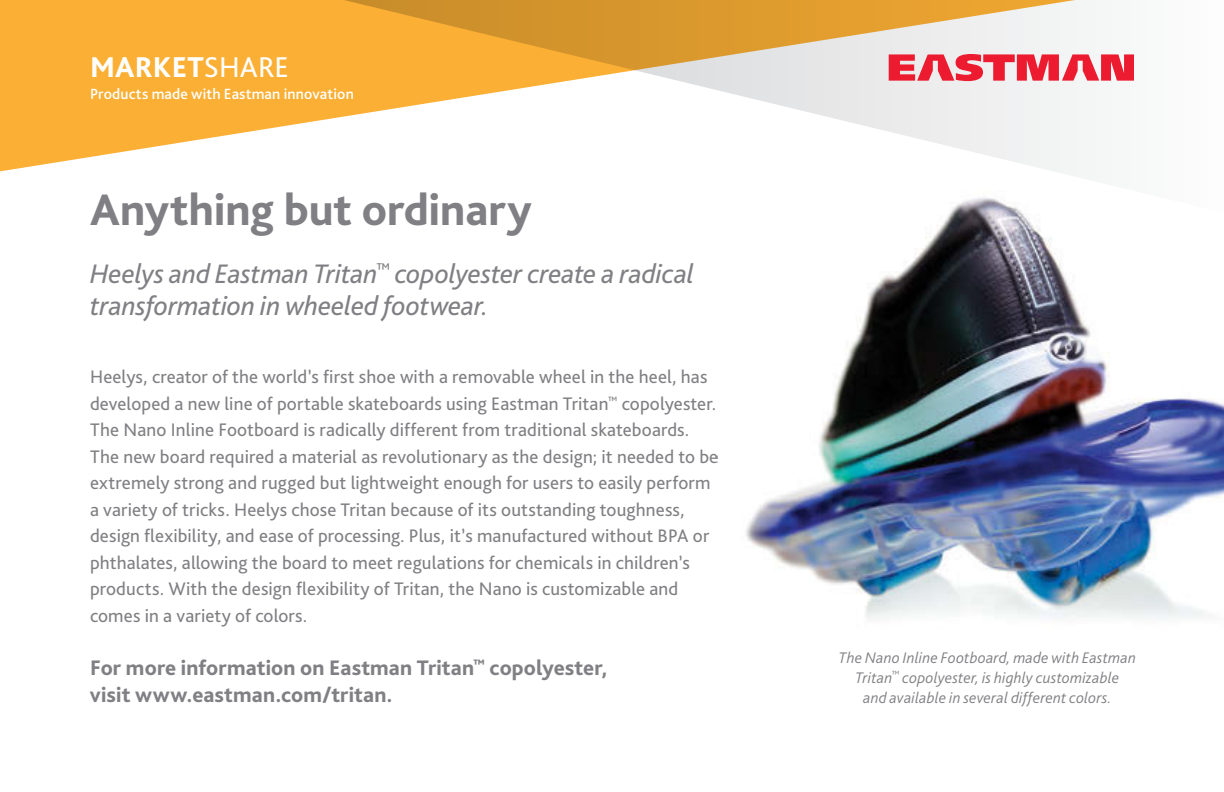
<style>
.page{position:relative;width:1224px;height:792px;background:#fff}
.page>*{position:absolute;margin:0;border:0;box-sizing:border-box;transform-origin:0 0}
.t1{font:800 46px "Bliss Pro";color:#807f83}
.t2{font:800 30px "Bliss Pro";letter-spacing:.01em;color:#fff}
.sub_title{font:italic 28px/32px "Bliss Pro";letter-spacing:-.005em;color:#807f83}
.Call_to_Action{font:800 22px/26.6px "Bliss Pro";letter-spacing:.005em;color:#807f83}
.body_copy__para_befo{font:19px/26.6px "Bliss Pro";letter-spacing:.005em;color:#807f83}
.captions{font:italic 300 16px/20px "Bliss Pro";letter-spacing:.015em;color:#807f83;text-align:center}
.contents_basis{font:500 15.6px "Bliss Pro";letter-spacing:.01em;color:#fff}
.s1{font-weight:400}
</style>
<div class="page">
<svg style="left:0;top:0;width:271px;height:171px;background:#fbb84d"></svg>
<svg style="left:271px;top:0;width:824px;height:181px"></svg>
<svg style="left:889px;top:54px;width:245px;height:27px"></svg>
<img style="left:746px;top:197px;width:478px;height:423px">
<p class="t2" style="left:90px;top:48px;width:200px">MARKET<span class="s1">SHARE</span></p>
<p class="contents_basis" style="left:90px;top:84px;width:265px">Products made with Eastman innovation</p>
<p class="t1" style="left:90px;top:181px;width:443px">Anything but ordinary</p>
<p class="sub_title" style="left:90px;top:257px;width:606px">Heelys and Eastman Tritan<sup>™</sup> copolyester create a radical transformation in wheeled footwear.</p>
<p class="body_copy__para_befo" style="left:90px;top:363px;width:630px">Heelys, creator of the world’s first shoe with a removable wheel in the heel, has developed a new line of portable skateboards using Eastman Tritan<sup>™</sup> copolyester.<br>The Nano Inline Footboard is radically different from traditional skateboards.<br>The new board required a material as revolutionary as the design; it needed to be extremely strong and rugged but lightweight enough for users to easily perform a variety of tricks. Heelys chose Tritan because of its outstanding toughness, design flexibility, and ease of processing. Plus, it’s manufactured without BPA or phthalates, allowing the board to meet regulations for chemicals in children’s products. With the design flexibility of Tritan, the Nano is customizable and comes in a variety of colors.</p>
<p class="Call_to_Action" style="left:90px;top:654px;width:519px">For more information on Eastman Tritan<sup>™</sup> copolyester, visit www.eastman.com/tritan.</p>
<p class="captions" style="left:839px;top:647px;width:298px">The Nano Inline Footboard, made with Eastman<br>Tritan<sup>™</sup> copolyester, is highly customizable<br>and available in several different colors.</p>
</div>
